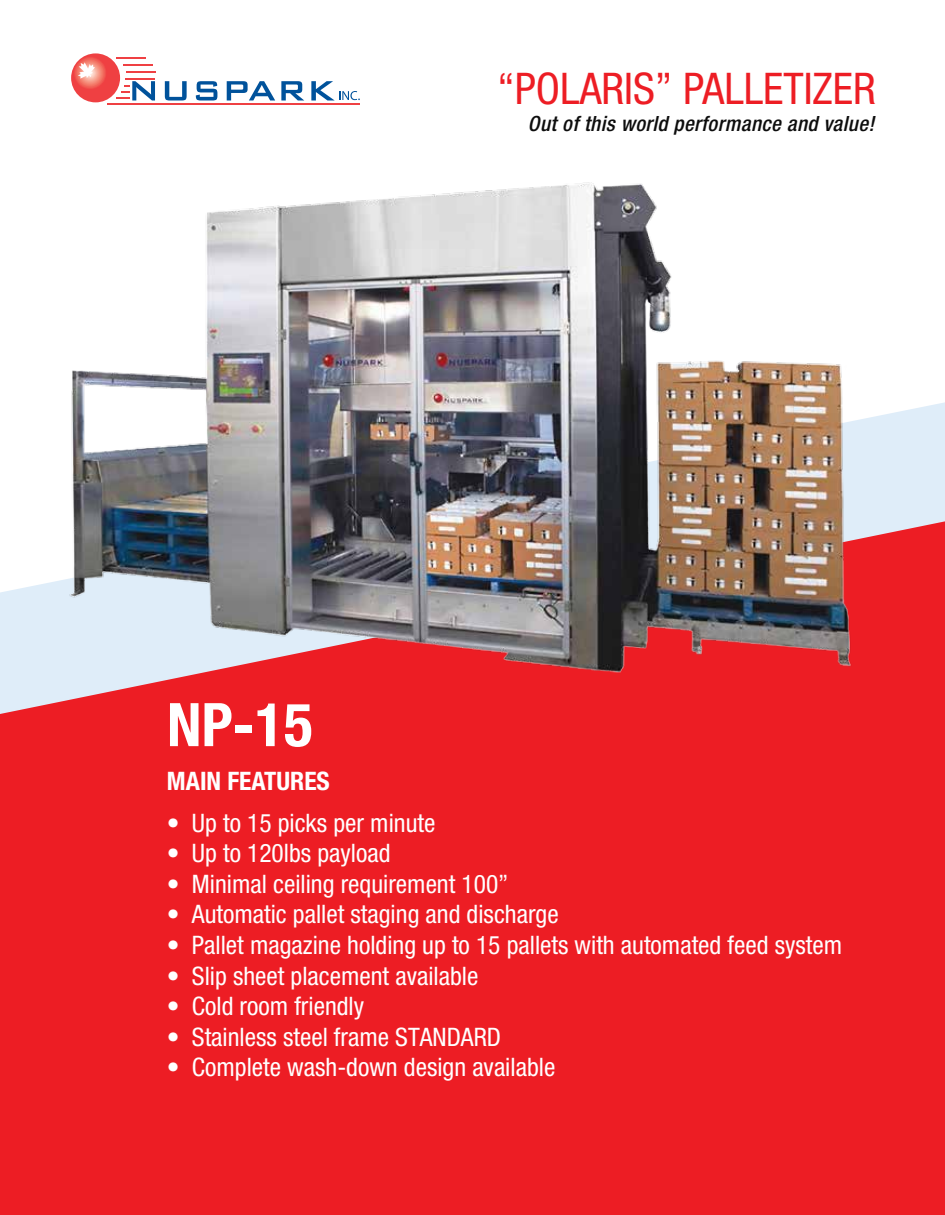
<style>
.page{position:relative;width:945px;height:1215px;background:#fff}
.page>*{position:absolute;margin:0;border:0;box-sizing:border-box;transform-origin:0 0}
.t1{font:700 condensed 60.15px "Helvetica Neue LT Std";color:#fff}
.t2{font:condensed 43.65px "Helvetica Neue LT Std";color:#ed1d24}
.t3{font:condensed 25.5px "Helvetica Neue LT Std";color:#fff}
.t4{font:700 condensed 25.5px "Helvetica Neue LT Std";color:#fff}
.t5{font:italic 500 condensed 21px "Helvetica Neue LT Std";letter-spacing:.02em;color:#0d0d0d}
</style>
<div class="page">
<div style="left:889px;top:402px;width:56px;height:119px;background:#dfedf9"></div>
<div style="left:0;top:521px;width:945px;height:694px;background:#ed1d24"></div>
<hr style="left:116px;top:57px;width:30px;height:1px;background:#ef4043">
<hr style="left:123px;top:64px;width:30px;height:1px;background:#ef4043">
<hr style="left:127px;top:71px;width:29px;height:2px;background:#ef4043">
<svg style="left:165px;top:81px;width:22px;height:19px"></svg>
<svg style="left:196px;top:81px;width:21px;height:19px"></svg>
<svg style="left:227px;top:81px;width:48px;height:19px"></svg>
<svg style="left:281px;top:81px;width:23px;height:19px"></svg>
<svg style="left:71px;top:53px;width:49px;height:49px;background:#f05451"></svg>
<svg style="left:78px;top:62px;width:17px;height:17px"></svg>
<hr style="left:107px;top:103px;width:253px;height:2px;background:#ef4043">
<svg style="left:116px;top:78px;width:39px;height:22px"></svg>
<svg style="left:311px;top:81px;width:49px;height:19px"></svg>
<img style="left:34px;top:182px;width:855px;height:543px">
<h2 class="t2" style="left:497px;top:63px;width:380px">“POLARIS” PALLETIZER</h2>
<p class="t5" style="left:528px;top:111px;width:348px">Out of this world performance and value!</p>
<h1 class="t1" style="left:167px;top:688px;width:147px">NP-15</h1>
<p class="t4" style="left:167px;top:766px;width:164px">MAIN FEATURES</p>
<p class="t3" style="left:167px;top:808px;width:270px">• Up to 15 picks per minute</p>
<p class="t3" style="left:167px;top:838px;width:225px">• Up to 120lbs payload</p>
<p class="t3" style="left:167px;top:869px;width:343px">• Minimal ceiling requirement 100”</p>
<p class="t3" style="left:167px;top:900px;width:393px">• Automatic pallet staging and discharge</p>
<p class="t3" style="left:167px;top:930px;width:677px">• Pallet magazine holding up to 15 pallets with automated feed system</p>
<p class="t3" style="left:167px;top:961px;width:313px">• Slip sheet placement available</p>
<p class="t3" style="left:167px;top:991px;width:199px">• Cold room friendly</p>
<p class="t3" style="left:167px;top:1022px;width:336px">• Stainless steel frame STANDARD</p>
<p class="t3" style="left:167px;top:1053px;width:390px">• Complete wash-down design available</p>
</div>
